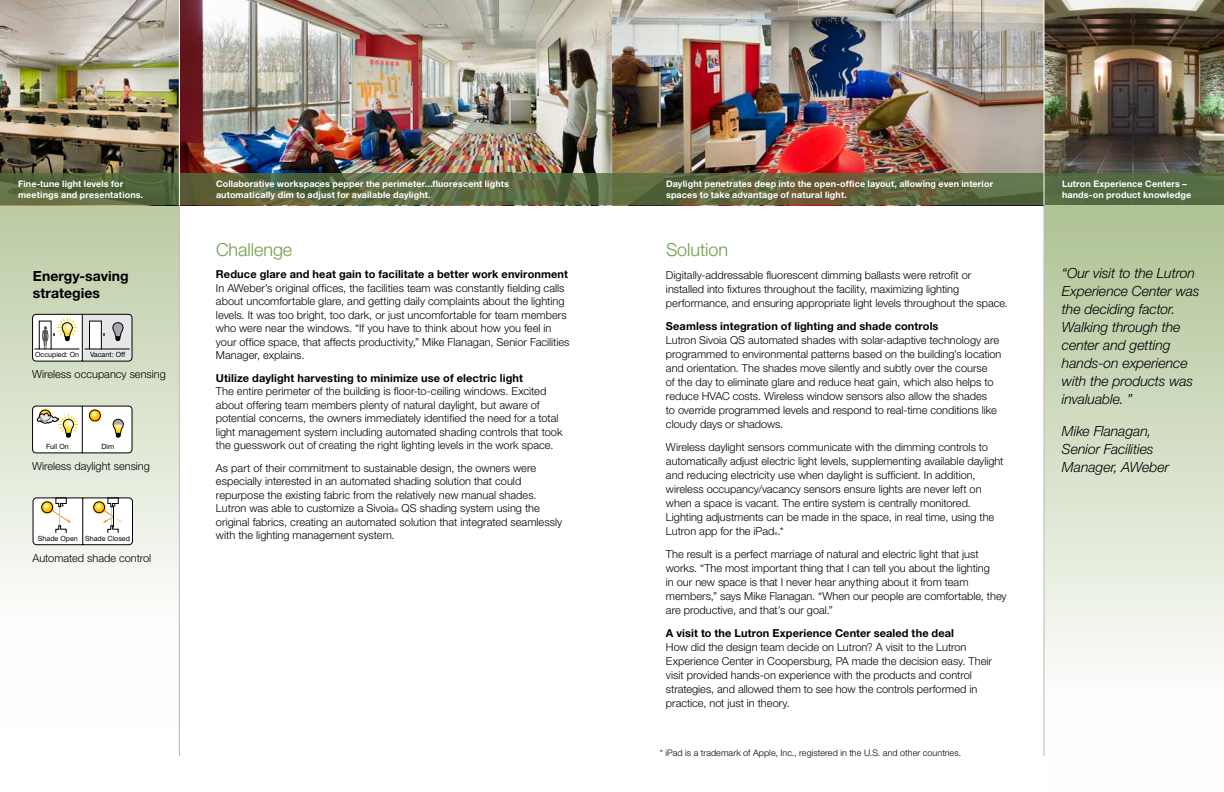
<style>
.page{position:relative;width:1224px;height:792px;background:#fff}
.page>*{position:absolute;margin:0;border:0;box-sizing:border-box;transform-origin:0 0}
.t1{font:300 18px "Helvetica Neue LT Std";letter-spacing:-.005em;color:#719d47}
.t2{font:italic 300 14px/18px "Helvetica Neue LT Std";letter-spacing:-.005em;color:#000}
.t3{font:700 14px/17px "Helvetica Neue LT Std";letter-spacing:.005em;color:#000}
.t4{font:300 11px/14px "Helvetica Neue LT Std";color:#000}
.t5{font:700 11px "Helvetica Neue LT Std";letter-spacing:.01em;color:#000}
.t6{font:700 9px/10.8px "Helvetica Neue LT Std";letter-spacing:.015em;color:#fff}
.t7{font:300 9px "Helvetica Neue LT Std";letter-spacing:.005em;color:#000}
.t8{font:7.2px "Helvetica Neue LT Std";letter-spacing:-.005em;color:#000}
.t9{font:300 4px "Helvetica Neue LT Std";color:#000}
.s1{font-size:5px}
</style>
<div class="page">
<svg style="left:0;top:205px;width:179px;height:521px"></svg>
<hr style="left:179px;top:198px;width:1px;height:558px;background:#b8babc">
<div style="left:1044px;top:194px;width:180px;height:598px;background:linear-gradient(to bottom,#afc293,#fff)"></div>
<hr style="left:1044px;top:205px;width:1px;height:551px;background:#b8babc">
<img style="left:0;top:0;width:1224px;height:174px">
<svg style="left:0;top:174px;width:612px;height:31px;background:#59683f"></svg>
<svg style="left:612px;top:174px;width:612px;height:31px;background:#5c6740"></svg>
<hr style="left:179px;top:0;width:1px;height:205px;background:#fff">
<hr style="left:1044px;top:0;width:1px;height:205px;background:#fff">
<svg style="left:32px;top:406px;width:100px;height:47px"></svg>
<svg style="left:33px;top:498px;width:100px;height:47px"></svg>
<svg style="left:32px;top:314px;width:100px;height:47px"></svg>
<p class="t6" style="left:18px;top:178px;width:127px">Fine-tune light levels for meetings and presentations.</p>
<p class="t6" style="left:216px;top:178px;width:295px">Collaborative workspaces pepper the perimeter...fluorescent lights automatically dim to adjust for available daylight.</p>
<p class="t6" style="left:666px;top:178px;width:329px">Daylight penetrates deep into the open-office layout, allowing even interior spaces to take advantage of natural light.</p>
<p class="t6" style="left:1062px;top:178px;width:131px">Lutron Experience Centers – hands-on product knowledge</p>
<h1 class="t1" style="left:216px;top:238px;width:78px">Challenge</h1>
<p class="t5" style="left:216px;top:268px;width:354px">Reduce glare and heat gain to facilitate a better work environment</p>
<p class="t4" style="left:216px;top:281px;width:355px;line-height:13.5px">In AWeber’s original offices, the facilities team was constantly fielding calls about uncomfortable glare, and getting daily complaints about the lighting levels. It was too bright, too dark, or just uncomfortable for team members who were near the windows. “If you have to think about how you feel in your office space, that affects productivity,” Mike Flanagan, Senior Facilities Manager, explains.</p>
<p class="t5" style="left:216px;top:371px;width:308px">Utilize daylight harvesting to minimize use of electric light</p>
<p class="t4" style="left:216px;top:384px;width:348px;line-height:13.5px">The entire perimeter of the building is floor-to-ceiling windows. Excited about offering team members plenty of natural daylight, but aware of potential concerns, the owners immediately identified the need for a total light management system including automated shading controls that took the guesswork out of creating the right lighting levels in the work space.</p>
<p class="t4" style="left:216px;top:461px;width:348px;line-height:13.5px">As part of their commitment to sustainable design, the owners were especially interested in an automated shading solution that could repurpose the existing fabric from the relatively new manual shades.<br>Lutron was able to customize a Sivoia<span class="s1">®</span> QS shading system using the original fabrics, creating an automated solution that integrated seamlessly with the lighting management system.</p>
<h1 class="t1" style="left:666px;top:238px;width:64px">Solution</h1>
<p class="t4" style="left:666px;top:268px;width:344px">Digitally-addressable fluorescent dimming ballasts were retrofit or installed into fixtures throughout the facility, maximizing lighting performance, and ensuring appropriate light levels throughout the space.</p>
<p class="t5" style="left:666px;top:319px;width:274px">Seamless integration of lighting and shade controls</p>
<p class="t4" style="left:666px;top:333px;width:337px">Lutron Sivoia QS automated shades with solar-adaptive technology are programmed to environmental patterns based on the building’s location and orientation. The shades move silently and subtly over the course<br>of the day to eliminate glare and reduce heat gain, which also helps to reduce HVAC costs. Wireless window sensors also allow the shades<br>to override programmed levels and respond to real-time conditions like cloudy days or shadows.</p>
<p class="t4" style="left:666px;top:440px;width:339px">Wireless daylight sensors communicate with the dimming controls to automatically adjust electric light levels, supplementing available daylight and reducing electricity use when daylight is sufficient. In addition, wireless occupancy/vacancy sensors ensure lights are never left on when a space is vacant. The entire system is centrally monitored.<br>Lighting adjustments can be made in the space, in real time, using the Lutron app for the iPad .*</p>
<p class="t3" style="left:33px;top:267px;width:97px">Energy-saving strategies</p>
<p class="t2" style="left:1062px;top:264px;width:139px">“Our visit to the Lutron<br>Experience Center was the deciding factor.<br>Walking through the center and getting hands-on experience with the products was invaluable. ”</p>
<p class="t2" style="left:1062px;top:422px;width:109px">Mike Flanagan,<br>Senior Facilities<br>Manager, AWeber</p>
<p class="t8" style="left:35px;top:350px;width:45px">Occupied: On</p>
<p class="t8" style="left:90px;top:350px;width:37px">Vacant: Off</p>
<p class="t4" style="left:32px;top:367px;width:135px">Wireless occupancy sensing</p>
<p class="t8" style="left:46px;top:442px;width:24px">Full On</p>
<p class="t8" style="left:101px;top:442px;width:14px">Dim</p>
<p class="t4" style="left:32px;top:459px;width:119px">Wireless daylight sensing</p>
<p class="t9" style="left:775px;top:531px;width:5px">®</p>
<p class="t4" style="left:666px;top:547px;width:342px">The result is a perfect marriage of natural and electric light that just works. “The most important thing that I can tell you about the lighting<br>in our new space is that I never hear anything about it from team members,” says Mike Flanagan. “When our people are comfortable, they are productive, and that’s our goal.”</p>
<p class="t5" style="left:666px;top:626px;width:290px">A visit to the Lutron Experience Center sealed the deal</p>
<p class="t4" style="left:666px;top:640px;width:327px">How did the design team decide on Lutron? A visit to the Lutron Experience Center in Coopersburg, PA made the decision easy. Their visit provided hands-on experience with the products and control strategies, and allowed them to see how the controls performed in practice, not just in theory.</p>
<p class="t8" style="left:38px;top:534px;width:94px">Shade Open Shade Closed</p>
<p class="t4" style="left:33px;top:551px;width:120px">Automated shade control</p>
<p class="t7" style="left:660px;top:747px;width:303px">* iPad is a trademark of Apple, Inc., registered in the U.S. and other countries.</p>
</div>
